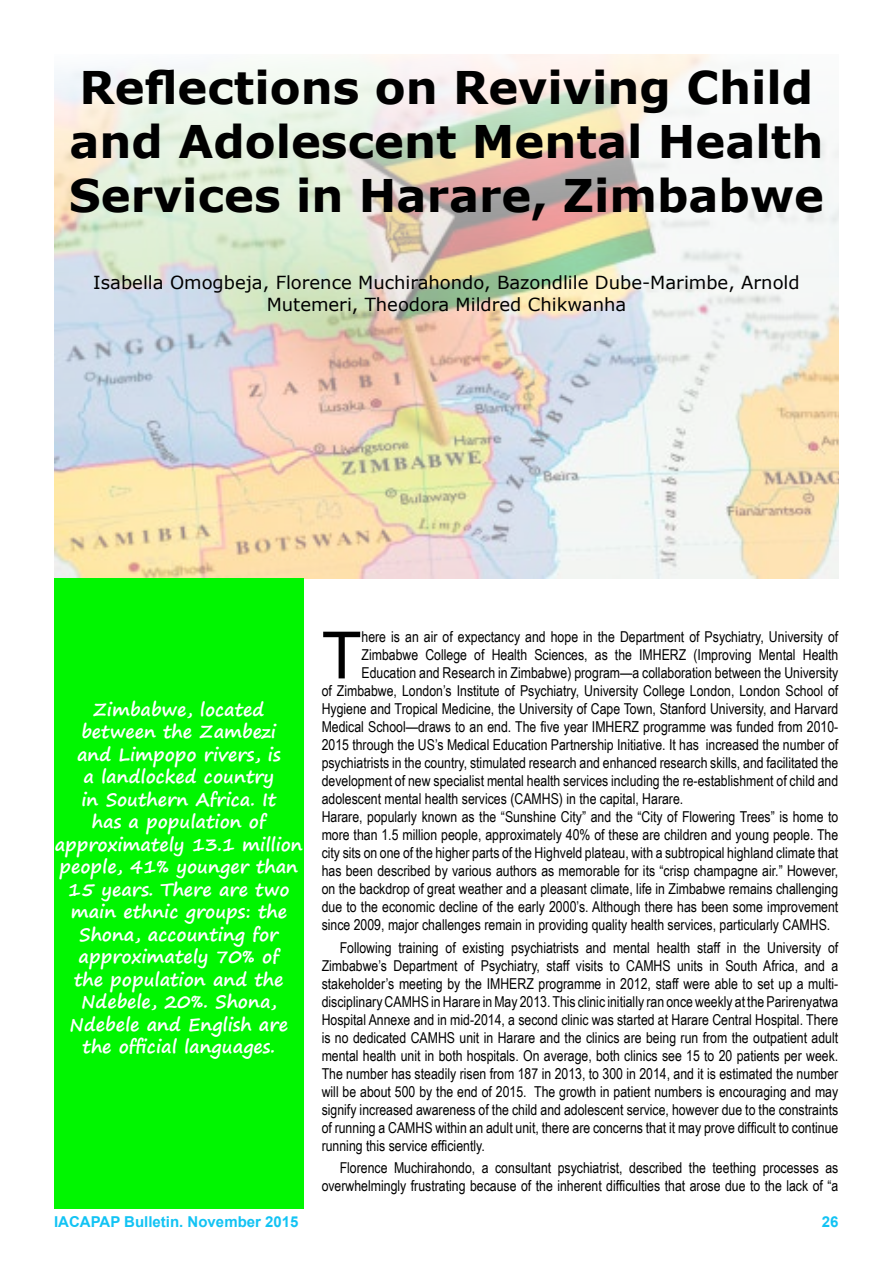
<style>
.page{position:relative;width:893px;height:1263px;background:#fff}
.page>*{position:absolute;margin:0;border:0;box-sizing:border-box;transform-origin:0 0}
.t1{font:65.25px "Arial";color:#000}
.t2{font:700 45px/54px "Verdana";color:#000}
.t3{font:700 18px/22.5px "Segoe Print";color:#fff;text-align:center}
.t4{font:18px/21.6px "Verdana";color:#000;text-align:center}
.t5{font:15px/18px "Arial Narrow";color:#000;text-align:justify}
.t6{font:700 15px "Arial";color:#12c3f4}
</style>
<div class="page">
<img style="left:54px;top:54px;width:785px;height:525px">
<div style="left:54px;top:579px;width:250px;height:630px;background:#00f600"></div>
<p class="t2" style="left:69px;top:60px;width:757px">Reflections on Reviving Child and Adolescent Mental Health<br>Services in Harare, Zimbabwe</p>
<p class="t4" style="left:93px;top:272px;width:708px">Isabella Omogbeja, Florence Muchirahondo, Bazondlile Dube-Marimbe, Arnold<br>Mutemeri, Theodora Mildred Chikwanha</p>
<p class="t3" style="left:55px;top:697px;width:250px">Zimbabwe, located between the Zambezi<br>and Limpopo rivers, is<br>a landlocked country<br>in Southern Africa. It<br>has a population of approximately 13.1 million people, 41% younger than<br>15 years. There are two main ethnic groups: the<br>Shona, accounting for approximately 70% of<br>the population and the<br>Ndebele, 20%. Shona,<br>Ndebele and English are the official languages.</p>
<p class="t1" style="left:322px;top:613px;width:41px">T</p>
<p class="t5" style="left:362px;top:627px;width:478px">here is an air of expectancy and hope in the Department of Psychiatry, University of</p>
<p class="t5" style="left:362px;top:645px;width:478px">Zimbabwe College of Health Sciences, as the IMHERZ (Improving Mental Health</p>
<p class="t5" style="left:362px;top:663px;width:478px">Education and Research in Zimbabwe) program—a collaboration between the University</p>
<p class="t5" style="left:322px;top:681px;width:518px">of Zimbabwe, London’s Institute of Psychiatry, University College London, London School of</p>
<p class="t5" style="left:322px;top:699px;width:518px">Hygiene and Tropical Medicine, the University of Cape Town, Stanford University, and Harvard</p>
<p class="t5" style="left:322px;top:717px;width:518px">Medical School—draws to an end. The five year IMHERZ programme was funded from 2010-</p>
<p class="t5" style="left:322px;top:735px;width:518px">2015 through the US’s Medical Education Partnership Initiative. It has increased the number of</p>
<p class="t5" style="left:322px;top:753px;width:518px">psychiatrists in the country, stimulated research and enhanced research skills, and facilitated the</p>
<p class="t5" style="left:322px;top:771px;width:518px">development of new specialist mental health services including the re-establishment of child and</p>
<p class="t5" style="left:322px;top:789px;width:363px">adolescent mental health services (CAMHS) in the capital, Harare.</p>
<p class="t5" style="left:322px;top:807px;width:518px">Harare, popularly known as the “Sunshine City” and the “City of Flowering Trees” is home to more than 1.5 million people, approximately 40% of these are children and young people. The city sits on one of the higher parts of the Highveld plateau, with a subtropical highland climate that has been described by various authors as memorable for its “crisp champagne air.” However, on the backdrop of great weather and a pleasant climate, life in Zimbabwe remains challenging due to the economic decline of the early 2000’s. Although there has been some improvement since 2009, major challenges remain in providing quality health services, particularly CAMHS.</p>
<p class="t5" style="left:322px;top:938px;width:518px;text-indent:18px">Following training of existing psychiatrists and mental health staff in the University of Zimbabwe’s Department of Psychiatry, staff visits to CAMHS units in South Africa, and a stakeholder’s meeting by the IMHERZ programme in 2012, staff were able to set up a multi&shy;disciplinary CAMHS in Harare in May 2013. This clinic initially ran once weekly at the Parirenyatwa Hospital Annexe and in mid-2014, a second clinic was started at Harare Central Hospital. There is no dedicated CAMHS unit in Harare and the clinics are being run from the outpatient adult mental health unit in both hospitals. On average, both clinics see 15 to 20 patients per week.<br>The number has steadily risen from 187 in 2013, to 300 in 2014, and it is estimated the number will be about 500 by the end of 2015. The growth in patient numbers is encouraging and may signify increased awareness of the child and adolescent service, however due to the constraints of running a CAMHS within an adult unit, there are concerns that it may prove difficult to continue running this service efficiently.</p>
<p class="t5" style="left:322px;top:1158px;width:518px;text-align:right">Florence Muchirahondo, a consultant psychiatrist, described the teething processes as overwhelmingly frustrating because of the inherent difficulties that arose due to the lack of “a</p>
<p class="t6" style="left:54px;top:1212px;width:246px">IACAPAP Bulletin. November 2015</p>
<p class="t6" style="left:822px;top:1212px;width:18px">26</p>
</div>
